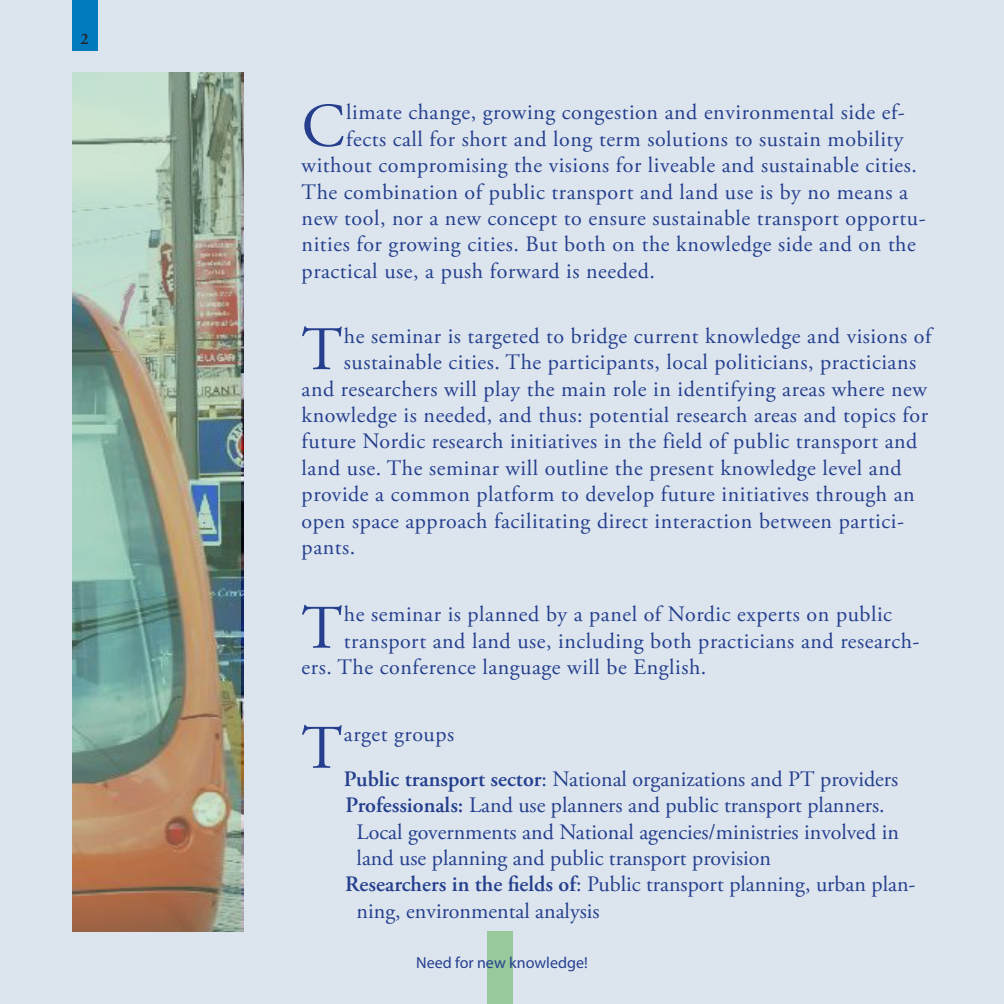
<style>
.page{position:relative;width:1004px;height:1004px;background:#fff}
.page>*{position:absolute;margin:0;border:0;box-sizing:border-box;transform-origin:0 0}
.t1{font:61.8px "Adobe Garamond Pro";color:#253f8e}
.t2{font:22px "Adobe Garamond Pro";letter-spacing:.025em;color:#253f8e}
.t3{font:22px/44.4px "Adobe Garamond Pro";color:#253f8e}
.t4{font:16px "Myriad Pro";color:#253f8e}
.s1{font-weight:600}
</style>
<div class="page">
<div style="left:0;top:0;width:1003px;height:1003px;background:#dce5ee"></div>
<div style="left:72px;top:0;width:25px;height:50px;background:#007abc"></div>
<div style="left:487px;top:931px;width:26px;height:72px;background:#97c99d"></div>
<hr style="left:1003px;top:0;width:1px;height:1003px;background:#fef8ca">
<img style="left:72px;top:72px;width:169px;height:859px">
<h1 class="t1" style="left:301px;top:89px;width:45px">C</h1>
<p class="t2" style="left:346px;top:99px;width:560px">limate change, growing congestion and environmental side ef-</p>
<p class="t2" style="left:346px;top:126px;width:559px">fects call for short and long term solutions to sustain mobility</p>
<p class="t2" style="left:301px;top:152px;width:617px">without compromising the visions for liveable and sustainable cities.</p>
<p class="t2" style="left:301px;top:178px;width:608px">The combination of public transport and land use is by no means a</p>
<p class="t2" style="left:301px;top:205px;width:625px">new tool, nor a new concept to ensure sustainable transport opportu-</p>
<p class="t2" style="left:301px;top:231px;width:615px">nities for growing cities. But both on the knowledge side and on the</p>
<p class="t2" style="left:301px;top:258px;width:355px">practical use, a push forward is needed.</p>
<h1 class="t1" style="left:301px;top:312px;width:42px">T</h1>
<p class="t2" style="left:344px;top:322px;width:589px">he seminar is targeted to bridge current knowledge and visions of</p>
<p class="t2" style="left:344px;top:349px;width:573px">sustainable cities. The participants, local politicians, practicians</p>
<p class="t2" style="left:301px;top:375px;width:627px">and researchers will play the main role in identifying areas where new</p>
<p class="t2" style="left:301px;top:402px;width:628px">knowledge is needed, and thus: potential research areas and topics for</p>
<p class="t2" style="left:301px;top:428px;width:617px">future Nordic research initiatives in the field of public transport and</p>
<p class="t2" style="left:301px;top:454px;width:601px">land use. The seminar will outline the present knowledge level and</p>
<p class="t2" style="left:301px;top:481px;width:614px">provide a common platform to develop future initiatives through an</p>
<p class="t2" style="left:301px;top:507px;width:604px">open space approach facilitating direct interaction between partici-</p>
<p class="t2" style="left:301px;top:534px;width:55px">pants.</p>
<h1 class="t1" style="left:301px;top:591px;width:42px">T</h1>
<p class="t2" style="left:344px;top:601px;width:549px">he seminar is planned by a panel of Nordic experts on public</p>
<p class="t2" style="left:344px;top:627px;width:577px">transport and land use, including both practicians and research-</p>
<p class="t2" style="left:301px;top:654px;width:406px">ers. The conference language will be English.</p>
<h1 class="t1" style="left:301px;top:711px;width:42px">T</h1>
<p class="t3" style="left:344px;top:713px;width:556px">arget groups<br><span class="s1">Public transport sector</span>: National organizations and PT providers</p>
<p class="t3" style="left:345px;top:783px;width:540px"><span class="s1">Professionals:</span> Land use planners and public transport planners.</p>
<p class="t3" style="left:356px;top:810px;width:543px">Local governments and National agencies/ministries involved in</p>
<p class="t3" style="left:356px;top:836px;width:416px">land use planning and public transport provision</p>
<p class="t3" style="left:345px;top:863px;width:572px"><span class="s1">Researchers in the fields of</span>: Public transport planning, urban plan-</p>
<p class="t3" style="left:356px;top:889px;width:244px">ning, environmental analysis</p>
<p class="t4" style="left:416px;top:952px;width:173px">Need for new knowledge!</p>
</div>
